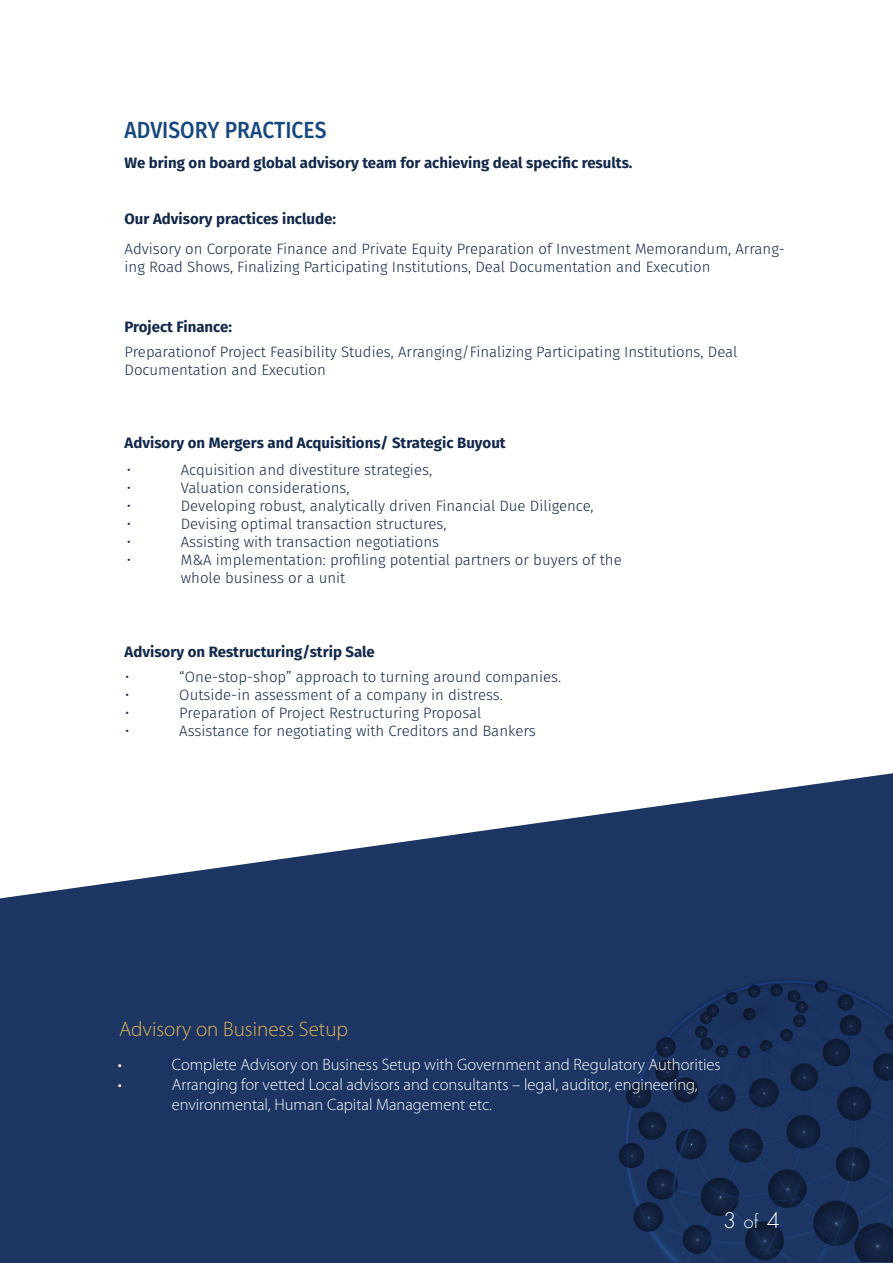
<style>
.page{position:relative;width:893px;height:1263px;background:#fff}
.page>*{position:absolute;margin:0;border:0;box-sizing:border-box;transform-origin:0 0}
.t1{font:500 23.4px "Fira Sans";color:#154781;scale:.9 1}
.t2{font:300 21px "Myriad Pro";color:#deb450}
.t3{font:300 21px "Futura LT";color:#fff}
.t4{font:300 16.5px/19.8px "Myriad Pro";color:#fff}
.t5{font:300 15px/18px "Fira Sans";color:#12284c}
.t6{font:700 15px "Fira Sans";color:#12284c}
.s1{font-size:18px}
</style>
<div class="page">
<svg style="left:0;top:773px;width:893px;height:490px;background:#384d75"></svg>
<h1 class="t1" style="left:125px;top:111px;width:226px">ADVISORY PRACTICES</h1>
<p class="t6" style="left:125px;top:150px;width:509px">We bring on board global advisory team for achieving deal specific results.</p>
<p class="t6" style="left:125px;top:206px;width:213px">Our Advisory practices include:</p>
<p class="t5" style="left:125px;top:239px;width:662px">Advisory on Corporate Finance and Private Equity Preparation of Investment Memorandum, Arrang&shy;ing Road Shows, Finalizing Participating Institutions, Deal Documentation and Execution</p>
<p class="t6" style="left:125px;top:314px;width:109px">Project Finance:</p>
<p class="t5" style="left:125px;top:342px;width:614px">Preparationof Project Feasibility Studies, Arranging/Finalizing Participating Institutions, Deal<br>Documentation and Execution</p>
<p class="t6" style="left:125px;top:430px;width:383px">Advisory on Mergers and Acquisitions/ Strategic Buyout</p>
<p class="t5" style="left:127px;top:460px;width:6px">•</p>
<p class="t5" style="left:181px;top:460px;width:253px">Acquisition and divestiture strategies,</p>
<p class="t5" style="left:127px;top:478px;width:6px">•</p>
<p class="t5" style="left:181px;top:478px;width:170px">Valuation considerations,</p>
<p class="t5" style="left:127px;top:496px;width:6px">•</p>
<p class="t5" style="left:181px;top:496px;width:414px">Developing robust, analytically driven Financial Due Diligence,</p>
<p class="t5" style="left:127px;top:514px;width:6px">•</p>
<p class="t5" style="left:181px;top:514px;width:267px">Devising optimal transaction structures,</p>
<p class="t5" style="left:127px;top:532px;width:6px">•</p>
<p class="t5" style="left:181px;top:532px;width:260px">Assisting with transaction negotiations</p>
<p class="t5" style="left:127px;top:550px;width:6px">•</p>
<p class="t5" style="left:181px;top:550px;width:442px">M&amp;A implementation: profiling potential partners or buyers of the whole business or a unit</p>
<p class="t6" style="left:125px;top:639px;width:252px">Advisory on Restructuring/strip Sale</p>
<p class="t5" style="left:125px;top:667px;width:6px">•</p>
<p class="t5" style="left:179px;top:667px;width:383px">“One-stop-shop” approach to turning around companies.</p>
<p class="t5" style="left:125px;top:685px;width:6px">•</p>
<p class="t5" style="left:179px;top:685px;width:325px">Outside-in assessment of a company in distress.</p>
<p class="t5" style="left:125px;top:703px;width:6px">•</p>
<p class="t5" style="left:179px;top:703px;width:304px">Preparation of Project Restructuring Proposal</p>
<p class="t5" style="left:125px;top:722px;width:6px">•</p>
<p class="t5" style="left:179px;top:722px;width:358px">Assistance for negotiating with Creditors and Bankers</p>
<h2 class="t2" style="left:119px;top:1017px;width:231px">Advisory on Business Setup</h2>
<p class="t4" style="left:118px;top:1055px;width:6px">•</p>
<p class="t4" style="left:172px;top:1055px;width:550px">Complete Advisory on Business Setup with Government and Regulatory Authorities</p>
<p class="t4" style="left:118px;top:1075px;width:6px">•</p>
<p class="t4" style="left:172px;top:1075px;width:528px">Arranging for vetted Local advisors and consultants – legal, auditor, engineering, environmental, Human Capital Management etc.</p>
<h2 class="t3" style="left:723px;top:1208px;width:58px">3 <span class="s1">of</span> 4</h2>
</div>
